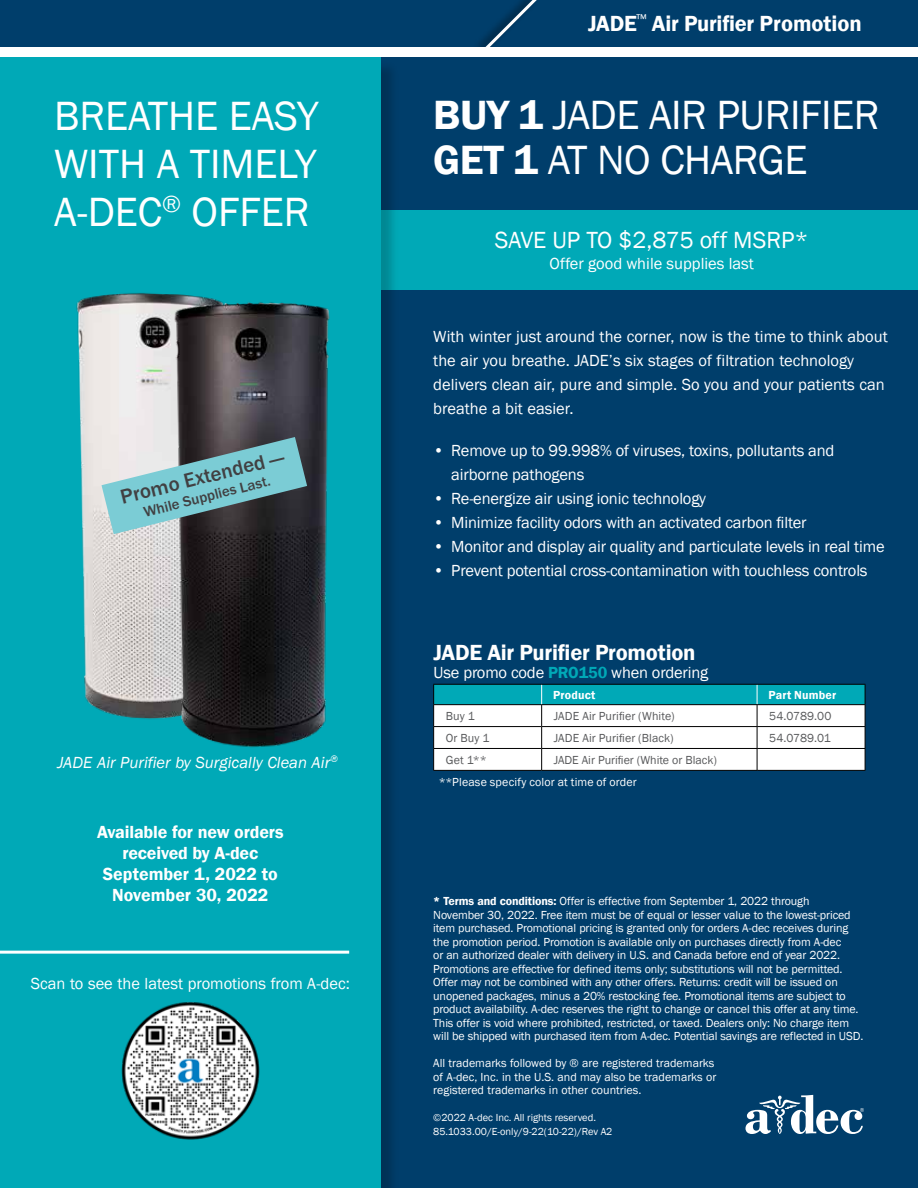
<style>
.page{position:relative;width:918px;height:1188px;background:#fff}
.page>*{position:absolute;margin:0;border:0;box-sizing:border-box;transform-origin:0 0}
.t1{font:42px/48px "Franklin Gothic";letter-spacing:-.01em;color:#fff}
.t2{font:24px "Franklin Gothic";color:#fff}
.t3{font:600 22.5px "Franklin Gothic";letter-spacing:-.01em;color:#fff}
.t4{font:500 21px "Franklin Gothic URW";color:#414042}
.t5{font:600 18px/21px "Franklin Gothic";letter-spacing:-.01em;color:#fff;text-align:center}
.t6{font:16.5px/24px "Franklin Gothic";letter-spacing:-.01em;color:#fff}
.t7{font:italic 16.5px "Franklin Gothic";color:#fff}
.t8{font:500 15px "Franklin Gothic URW";color:#414042}
.t9{font:12px/13.5px "Franklin Gothic";letter-spacing:-.01em;color:#fff}
.t10{font:12px "Franklin Gothic";letter-spacing:.005em;color:#58595b}
.t11{font:12px "Franklin Gothic";letter-spacing:.01em;color:#fff}
.t12{font:600 12px "Franklin Gothic";letter-spacing:.015em;color:#fff}
.t13{font:10.5px/13.5px "Franklin Gothic";color:#fff}
.s1{font-weight:600}
.s2{font-weight:600;color:#00a9b7}
</style>
<div class="page">
<div style="left:381px;top:58px;width:537px;height:1130px;background:#003e6b"></div>
<div style="left:381px;top:210px;width:537px;height:80px;background:#00a9b7"></div>
<div style="left:0;top:60px;width:400px;height:1128px;background:#000;opacity:.2"></div>
<div style="left:0;top:58px;width:381px;height:1130px;background:#00a9b7"></div>
<svg style="left:746px;top:1095px;width:118px;height:39px"></svg>
<div style="left:0;top:0;width:918px;height:46px;background:#003e6b"></div>
<svg style="left:481px;top:0;width:56px;height:46px"></svg>
<hr style="left:433px;top:770px;width:109px;height:1px;background:#000">
<hr style="left:542px;top:770px;width:215px;height:1px;background:#000">
<hr style="left:757px;top:770px;width:108px;height:1px;background:#000">
<svg style="left:465px;top:684px;width:401px;height:86px;background:#bae0e3"></svg>
<hr style="left:433px;top:704px;width:109px;height:1px;background:#000">
<hr style="left:542px;top:704px;width:215px;height:1px;background:#000">
<hr style="left:757px;top:704px;width:108px;height:1px;background:#000">
<img style="left:76px;top:249px;width:389px;height:530px">
<img style="left:121px;top:1002px;width:139px;height:138px">
<hr style="left:0;top:951px;width:349px;height:3px;background:#fff">
<svg style="left:102px;top:437px;width:205px;height:97px;background:#79a0a6"></svg>
<h1 class="t1" style="left:54px;top:93px;width:266px;text-align:justify">BREATHE EASY WITH A TIMELY A-DEC<sup>®</sup> OFFER</h1>
<h3 class="t4" style="left:118px;top:484px;width:169px;rotate:-14deg">Promo Extended —</h3>
<p class="t8" style="left:142px;top:503px;width:131px;rotate:-14deg">While Supplies Last.</p>
<h3 class="t7" style="left:58px;top:752px;width:282px">JADE Air Purifier by Surgically Clean Air<sup>®</sup></h3>
<h3 class="t5" style="left:97px;top:822px;width:188px">Available for new orders received by A-dec<br>September 1, 2022 to<br>November 30, 2022</h3>
<h3 class="t6" style="left:31px;top:972px;width:321px">Scan to see the latest promotions from A-dec:</h3>
<h3 class="t3" style="left:588px;top:9px;width:275px">JADE<sup>™</sup> Air Purifier Promotion</h3>
<h1 class="t1" style="left:433px;top:93px;width:448px;line-height:45px"><span class="s1">BUY 1</span> JADE AIR PURIFIER<br><span class="s1">GET 1</span> AT NO CHARGE</h1>
<h2 class="t2" style="left:495px;top:225px;width:315px">SAVE UP TO $2,875 off MSRP*</h2>
<h3 class="t6" style="left:550px;top:252px;width:206px">Offer good while supplies last</h3>
<h3 class="t6" style="left:433px;top:325px;width:456px">With winter just around the corner, now is the time to think about the air you breathe. JADE’s six stages of filtration technology delivers clean air, pure and simple. So you and your patients can breathe a bit easier.</h3>
<h3 class="t6" style="left:451px;top:439px;width:385px;text-indent:-18px">• Remove up to 99.998% of viruses, toxins, pollutants and airborne pathogens</h3>
<h3 class="t6" style="left:433px;top:487px;width:274px">• Re-energize air using ionic technology</h3>
<h3 class="t6" style="left:433px;top:511px;width:375px">• Minimize facility odors with an activated carbon filter</h3>
<h3 class="t6" style="left:433px;top:535px;width:453px">• Monitor and display air quality and particulate levels in real time</h3>
<h3 class="t6" style="left:433px;top:559px;width:436px">• Prevent potential cross-contamination with touchless controls</h3>
<h3 class="t3" style="left:434px;top:639px;width:263px">JADE Air Purifier Promotion</h3>
<h3 class="t6" style="left:434px;top:661px;width:276px">Use promo code <span class="s2">PRO150</span> when ordering</h3>
<p class="t12" style="left:553px;top:687px;width:44px">Product</p>
<p class="t12" style="left:768px;top:687px;width:69px">Part Number</p>
<p class="t10" style="left:446px;top:708px;width:31px">Buy 1</p>
<p class="t10" style="left:554px;top:708px;width:122px">JADE Air Purifier (White)</p>
<p class="t10" style="left:769px;top:708px;width:64px">54.0789.00</p>
<p class="t10" style="left:446px;top:730px;width:45px">Or Buy 1</p>
<p class="t10" style="left:554px;top:730px;width:121px">JADE Air Purifier (Black)</p>
<p class="t10" style="left:769px;top:730px;width:63px">54.0789.01</p>
<p class="t10" style="left:446px;top:752px;width:42px">Get 1**</p>
<p class="t10" style="left:554px;top:752px;width:165px">JADE Air Purifier (White or Black)</p>
<p class="t11" style="left:439px;top:774px;width:200px">**Please specify color at time of order</p>
<p class="t9" style="left:433px;top:895px;width:432px"><span class="s1">* Terms and conditions:</span> Offer is effective from September 1, 2022 through November 30, 2022. Free item must be of equal or lesser value to the lowest-priced item purchased. Promotional pricing is granted only for orders A-dec receives during the promotion period. Promotion is available only on purchases directly from A-dec<br>or an authorized dealer with delivery in U.S. and Canada before end of year 2022.<br>Promotions are effective for defined items only; substitutions will not be permitted.<br>Offer may not be combined with any other offers. Returns: credit will be issued on unopened packages, minus a 20% restocking fee. Promotional items are subject to product availability. A-dec reserves the right to change or cancel this offer at any time.<br>This offer is void where prohibited, restricted, or taxed. Dealers only: No charge item will be shipped with purchased item from A-dec. Potential savings are reflected in USD.</p>
<p class="t9" style="left:433px;top:1057px;width:285px">All trademarks followed by ® are registered trademarks of A-dec, Inc. in the U.S. and may also be trademarks or registered trademarks in other countries.</p>
<p class="t13" style="left:433px;top:1111px;width:181px">©2022 A-dec Inc. All rights reserved.<br>85.1033.00/E-only/9-22(10-22)/Rev A2</p>
</div>
